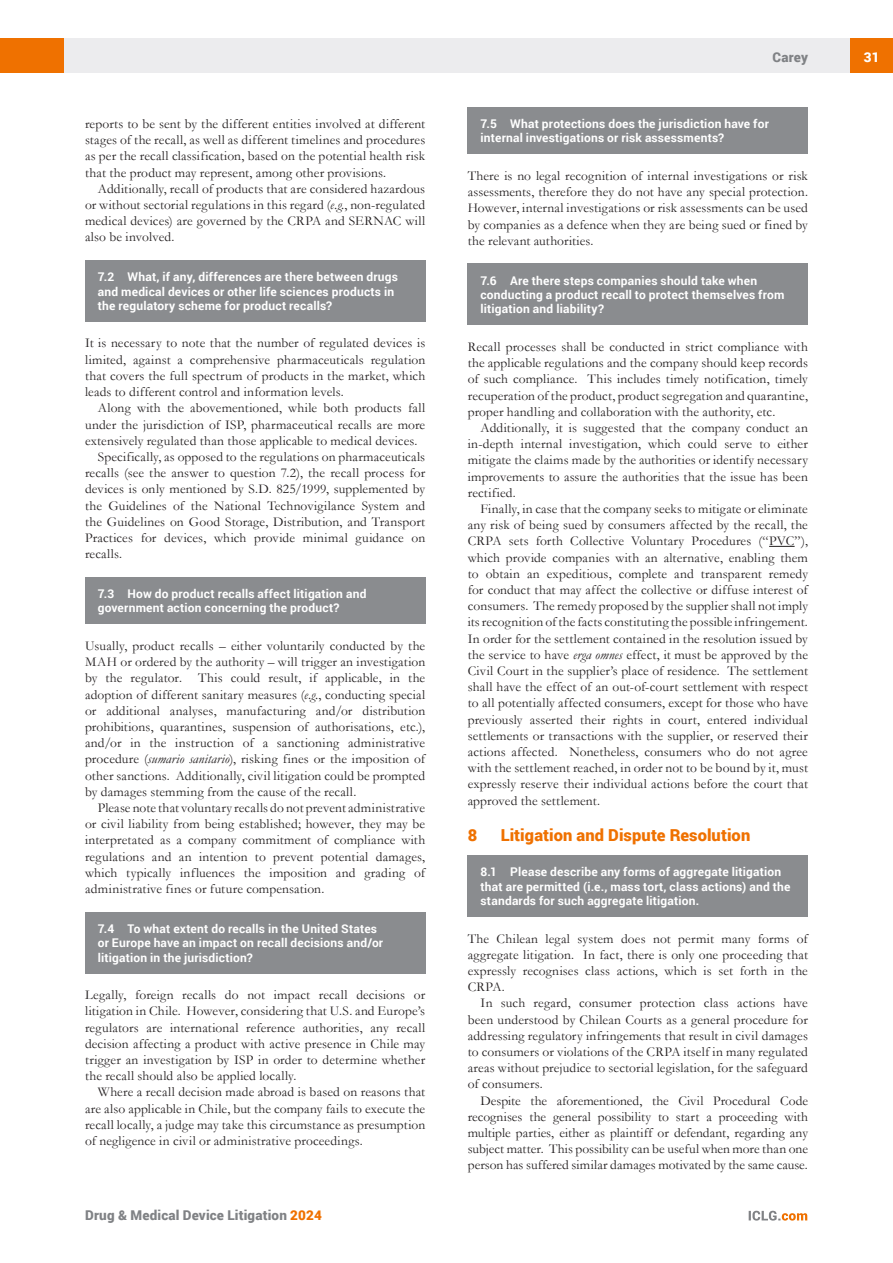
<style>
.page{position:relative;width:893px;height:1263px;background:#fff}
.page>*{position:absolute;margin:0;border:0;box-sizing:border-box;transform-origin:0 0}
.MS_Heading{font:900 16.5px "Roboto";letter-spacing:.005em;color:#ef7100}
.MS_Body_Text_-_Second_Paragraph{font:13.5px/16.2px "Garamond";letter-spacing:.01em;color:#231f20;text-align:justify}
.MS_Body_Text_-_First_Paragraph{font:13.5px/16.2px "Garamond";letter-spacing:.01em;color:#231f20;text-align:justify}
.t1{font:900 13.5px "Roboto";letter-spacing:.01em;color:#808285}
.t2{font:900 13.5px "Roboto";color:#fff}
.MS_-_Question{font:700 12px/14.4px "Roboto";letter-spacing:.015em;color:#fff}
.MS_-_Question_following_section{font:700 12px/14.4px "Roboto";letter-spacing:.015em;color:#fff}
.s1{font-style:italic}
.s2{color:#ef7100}
</style>
<div class="page">
<div style="left:64px;top:38px;width:786px;height:34px;background:#ececee"></div>
<div style="left:850px;top:38px;width:43px;height:34px;background:#ef7100"></div>
<div style="left:0;top:38px;width:64px;height:34px;background:#ef7100"></div>
<svg style="left:749px;top:1211px;width:58px;height:9px"></svg>
<div style="left:468px;top:107px;width:340px;height:47px;background:#8a8c8f"></div>
<div style="left:468px;top:264px;width:340px;height:61px;background:#8a8c8f"></div>
<svg style="left:769px;top:546px;width:26px;height:1px"></svg>
<div style="left:468px;top:855px;width:340px;height:61px;background:#8a8c8f"></div>
<div style="left:85px;top:260px;width:340px;height:61px;background:#8a8c8f"></div>
<div style="left:85px;top:577px;width:340px;height:47px;background:#8a8c8f"></div>
<div style="left:85px;top:912px;width:340px;height:61px;background:#8a8c8f"></div>
<p class="MS_Body_Text_-_Second_Paragraph" style="left:85px;top:115px;width:342px">reports to be sent by the different entities involved at different stages of the recall, as well as different timelines and procedures as per the recall classification, based on the potential health risk that the product may represent, among other provisions.</p>
<p class="MS_Body_Text_-_Second_Paragraph" style="left:85px;top:180px;width:342px;text-indent:13px">Additionally, recall of products that are considered hazardous or without sectorial regulations in this regard (<span class="s1">e.g.</span>, non-regulated medical devices) are governed by the CRPA and SERNAC will also be involved.</p>
<p class="MS_-_Question" style="left:98px;top:269px;width:302px">7.2 What, if any, differences are there between drugs and medical devices or other life sciences products in the regulatory scheme for product recalls?</p>
<p class="MS_Body_Text_-_First_Paragraph" style="left:85px;top:335px;width:342px">It is necessary to note that the number of regulated devices is limited, against a comprehensive pharmaceuticals regulation that covers the full spectrum of products in the market, which leads to different control and information levels.</p>
<p class="MS_Body_Text_-_Second_Paragraph" style="left:85px;top:400px;width:342px;text-indent:13px">Along with the abovementioned, while both products fall under the jurisdiction of ISP, pharmaceutical recalls are more extensively regulated than those applicable to medical devices.</p>
<p class="MS_Body_Text_-_Second_Paragraph" style="left:85px;top:448px;width:342px;text-indent:13px">Specifically, as opposed to the regulations on pharmaceuticals recalls (see the answer to question 7.2), the recall process for devices is only mentioned by S.D. 825/1999, supplemented by the Guidelines of the National Technovigilance System and the Guidelines on Good Storage, Distribution, and Transport Practices for devices, which provide minimal guidance on recalls.</p>
<p class="MS_-_Question" style="left:98px;top:586px;width:270px">7.3 How do product recalls affect litigation and government action concerning the product?</p>
<p class="MS_Body_Text_-_First_Paragraph" style="left:85px;top:637px;width:342px">Usually, product recalls – either voluntarily conducted by the MAH or ordered by the authority – will trigger an investigation by the regulator. This could result, if applicable, in the adoption of different sanitary measures (<span class="s1">e.g.</span>, conducting special or additional analyses, manufacturing and/or distribution prohibitions, quarantines, suspension of authorisations, etc.), and/or in the instruction of a sanctioning administrative procedure (<span class="s1">sumario sanitario</span>), risking fines or the imposition of other sanctions. Additionally, civil litigation could be prompted by damages stemming from the cause of the recall.</p>
<p class="MS_Body_Text_-_Second_Paragraph" style="left:85px;top:799px;width:342px;text-indent:13px">Please note that voluntary recalls do not prevent administrative or civil liability from being established; however, they may be interpretated as a company commitment of compliance with regulations and an intention to prevent potential damages, which typically influences the imposition and grading of administrative fines or future compensation.</p>
<p class="MS_-_Question" style="left:98px;top:921px;width:287px">7.4 To what extent do recalls in the United States or Europe have an impact on recall decisions and/or litigation in the jurisdiction?</p>
<p class="MS_Body_Text_-_First_Paragraph" style="left:85px;top:986px;width:342px">Legally, foreign recalls do not impact recall decisions or litigation in Chile. However, considering that U.S. and Europe’s regulators are international reference authorities, any recall decision affecting a product with active presence in Chile may trigger an investigation by ISP in order to determine whether the recall should also be applied locally.</p>
<p class="MS_Body_Text_-_Second_Paragraph" style="left:85px;top:1084px;width:342px;text-indent:13px">Where a recall decision made abroad is based on reasons that are also applicable in Chile, but the company fails to execute the recall locally, a judge may take this circumstance as presumption of negligence in civil or administrative proceedings.</p>
<p class="t1" style="left:85px;top:1206px;width:238px">Drug &amp; Medical Device Litigation <span class="s2">2024</span></p>
<p class="t1" style="left:773px;top:48px;width:37px">Carey</p>
<p class="t2" style="left:864px;top:48px;width:17px">31</p>
<p class="MS_-_Question" style="left:480px;top:116px;width:290px">7.5 What protections does the jurisdiction have for internal investigations or risk assessments?</p>
<p class="MS_Body_Text_-_First_Paragraph" style="left:468px;top:167px;width:342px">There is no legal recognition of internal investigations or risk assessments, therefore they do not have any special protection.<br>However, internal investigations or risk assessments can be used by companies as a defence when they are being sued or fined by the relevant authorities.</p>
<p class="MS_-_Question" style="left:480px;top:273px;width:305px">7.6 Are there steps companies should take when conducting a product recall to protect themselves from litigation and liability?</p>
<p class="MS_Body_Text_-_First_Paragraph" style="left:468px;top:338px;width:342px">Recall processes shall be conducted in strict compliance with the applicable regulations and the company should keep records of such compliance. This includes timely notification, timely recuperation of the product, product segregation and quarantine, proper handling and collaboration with the authority, etc.</p>
<p class="MS_Body_Text_-_Second_Paragraph" style="left:468px;top:419px;width:342px;text-indent:13px">Additionally, it is suggested that the company conduct an in-depth internal investigation, which could serve to either mitigate the claims made by the authorities or identify necessary improvements to assure the authorities that the issue has been rectified.</p>
<p class="MS_Body_Text_-_Second_Paragraph" style="left:468px;top:500px;width:342px;text-indent:13px">Finally, in case that the company seeks to mitigate or eliminate any risk of being sued by consumers affected by the recall, the CRPA sets forth Collective Voluntary Procedures (“PVC”), which provide companies with an alternative, enabling them to obtain an expeditious, complete and transparent remedy for conduct that may affect the collective or diffuse interest of consumers. The remedy proposed by the supplier shall not imply its recognition of the facts constituting the possible infringement.<br>In order for the settlement contained in the resolution issued by the service to have <span class="s1">erga omnes</span> effect, it must be approved by the Civil Court in the supplier’s place of residence. The settlement shall have the effect of an out-of-court settlement with respect to all potentially affected consumers, except for those who have previously asserted their rights in court, entered individual settlements or transactions with the supplier, or reserved their actions affected. Nonetheless, consumers who do not agree with the settlement reached, in order not to be bound by it, must expressly reserve their individual actions before the court that approved the settlement.</p>
<p class="MS_Heading" style="left:468px;top:823px;width:11px">8</p>
<p class="MS_Heading" style="left:501px;top:823px;width:251px">Litigation and Dispute Resolution</p>
<p class="MS_-_Question_following_section" style="left:480px;top:864px;width:311px">8.1 Please describe any forms of aggregate litigation that are permitted (i.e., mass tort, class actions) and the standards for such aggregate litigation.</p>
<p class="MS_Body_Text_-_First_Paragraph" style="left:468px;top:930px;width:342px">The Chilean legal system does not permit many forms of aggregate litigation. In fact, there is only one proceeding that expressly recognises class actions, which is set forth in the CRPA.</p>
<p class="MS_Body_Text_-_Second_Paragraph" style="left:468px;top:995px;width:342px;text-indent:13px">In such regard, consumer protection class actions have been understood by Chilean Courts as a general procedure for addressing regulatory infringements that result in civil damages to consumers or violations of the CRPA itself in many regulated areas without prejudice to sectorial legislation, for the safeguard of consumers.</p>
<p class="MS_Body_Text_-_Second_Paragraph" style="left:468px;top:1092px;width:342px;text-indent:13px">Despite the aforementioned, the Civil Procedural Code recognises the general possibility to start a proceeding with multiple parties, either as plaintiff or defendant, regarding any subject matter. This possibility can be useful when more than one person has suffered similar damages motivated by the same cause.</p>
</div>
